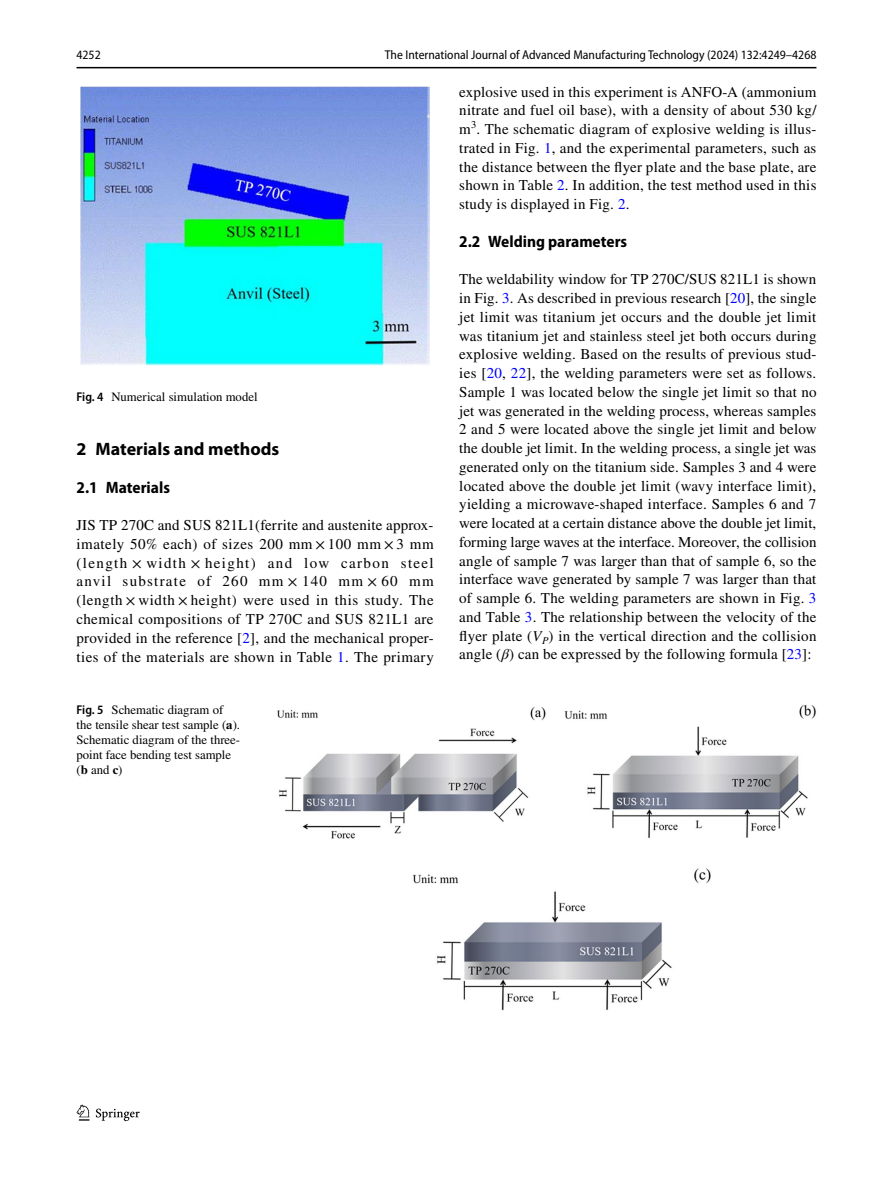
<style>
.page{position:relative;width:893px;height:1187px;background:#fff}
.page>*{position:absolute;margin:0;border:0;box-sizing:border-box;transform-origin:0 0}
.t1{font:700 18px "Myriad Pro";color:#000}
.t2{font:700 semi-condensed 16.5px "Myriad Pro";color:#000}
.t3{font:15px/18.8px "STIX";letter-spacing:.015em;color:#000;text-align:justify}
.t4{font:12.75px/15px "STIX";color:#000}
.t5{font:semi-condensed 12.75px "Myriad Pro";color:#000}
.s1{font-family:"Myriad Pro";font-weight:600;font-stretch:semi-condensed}
.s2{color:#00f}
.s3{font-weight:700}
.s4{font-style:italic}
</style>
<div class="page">
<hr style="left:77px;top:67px;width:739px;height:1px;background:#000">
<svg style="left:77px;top:1104px;width:12px;height:16px"></svg>
<svg style="left:96px;top:1108px;width:44px;height:12px"></svg>
<img style="left:81px;top:87px;width:348px;height:278px">
<img style="left:277px;top:704px;width:539px;height:306px">
<p class="t5" style="left:77px;top:48px;width:26px">4252</p>
<p class="t5" style="left:385px;top:48px;width:433px">The International Journal of Advanced Manufacturing Technology (2024) 132:4249–4268</p>
<p class="t4" style="left:77px;top:389px;width:183px"><span class="s1">Fig. 4</span> Numerical simulation model</p>
<p class="t1" style="left:77px;top:437px;width:204px">2 Materials and methods</p>
<p class="t2" style="left:77px;top:478px;width:95px">2.1 Materials</p>
<p class="t3" style="left:77px;top:516px;width:359px">JIS TP 270C and SUS 821L1(ferrite and austenite approx&shy;imately 50% each) of sizes 200 mm × 100 mm × 3 mm (length × width × height) and low carbon steel anvil substrate of 260 mm × 140 mm × 60 mm (length × width × height) were used in this study. The chemical compositions of TP 270C and SUS 821L1 are provided in the reference [<span class="s2">2</span>], and the mechanical proper&shy;ties of the materials are shown in Table <span class="s2">1</span>. The primary</p>
<p class="t4" style="left:77px;top:703px;width:165px"><span class="s1">Fig. 5</span> Schematic diagram of the tensile shear test sample (<span class="s3">a</span>).<br>Schematic diagram of the three&shy;point face bending test sample (<span class="s3">b</span> and <span class="s3">c</span>)</p>
<p class="t3" style="left:459px;top:83px;width:359px">explosive used in this experiment is ANFO-A (ammonium nitrate and fuel oil base), with a density of about 530 kg/ m<sup>3</sup>. The schematic diagram of explosive welding is illus&shy;trated in Fig. <span class="s2">1</span>, and the experimental parameters, such as the distance between the flyer plate and the base plate, are shown in Table <span class="s2">2</span>. In addition, the test method used in this study is displayed in Fig. <span class="s2">2</span>.</p>
<p class="t2" style="left:459px;top:232px;width:169px">2.2 Welding parameters</p>
<p class="t3" style="left:459px;top:271px;width:359px">The weldability window for TP 270C/SUS 821L1 is shown in Fig. <span class="s2">3</span>. As described in previous research [<span class="s2">20</span>], the single jet limit was titanium jet occurs and the double jet limit was titanium jet and stainless steel jet both occurs during explosive welding. Based on the results of previous stud&shy;ies [<span class="s2">20</span>, <span class="s2">22</span>], the welding parameters were set as follows.<br>Sample 1 was located below the single jet limit so that no jet was generated in the welding process, whereas samples 2 and 5 were located above the single jet limit and below the double jet limit. In the welding process, a single jet was generated only on the titanium side. Samples 3 and 4 were located above the double jet limit (wavy interface limit), yielding a microwave-shaped interface. Samples 6 and 7 were located at a certain distance above the double jet limit, forming large waves at the interface. Moreover, the collision angle of sample 7 was larger than that of sample 6, so the interface wave generated by sample 7 was larger than that of sample 6. The welding parameters are shown in Fig. <span class="s2">3 </span>and Table <span class="s2">3</span>. The relationship between the velocity of the flyer plate (<span class="s4">V</span><sub>P</sub>) in the vertical direction and the collision angle (<span class="s4">β</span>) can be expressed by the following formula [<span class="s2">23</span>]:</p>
</div>
